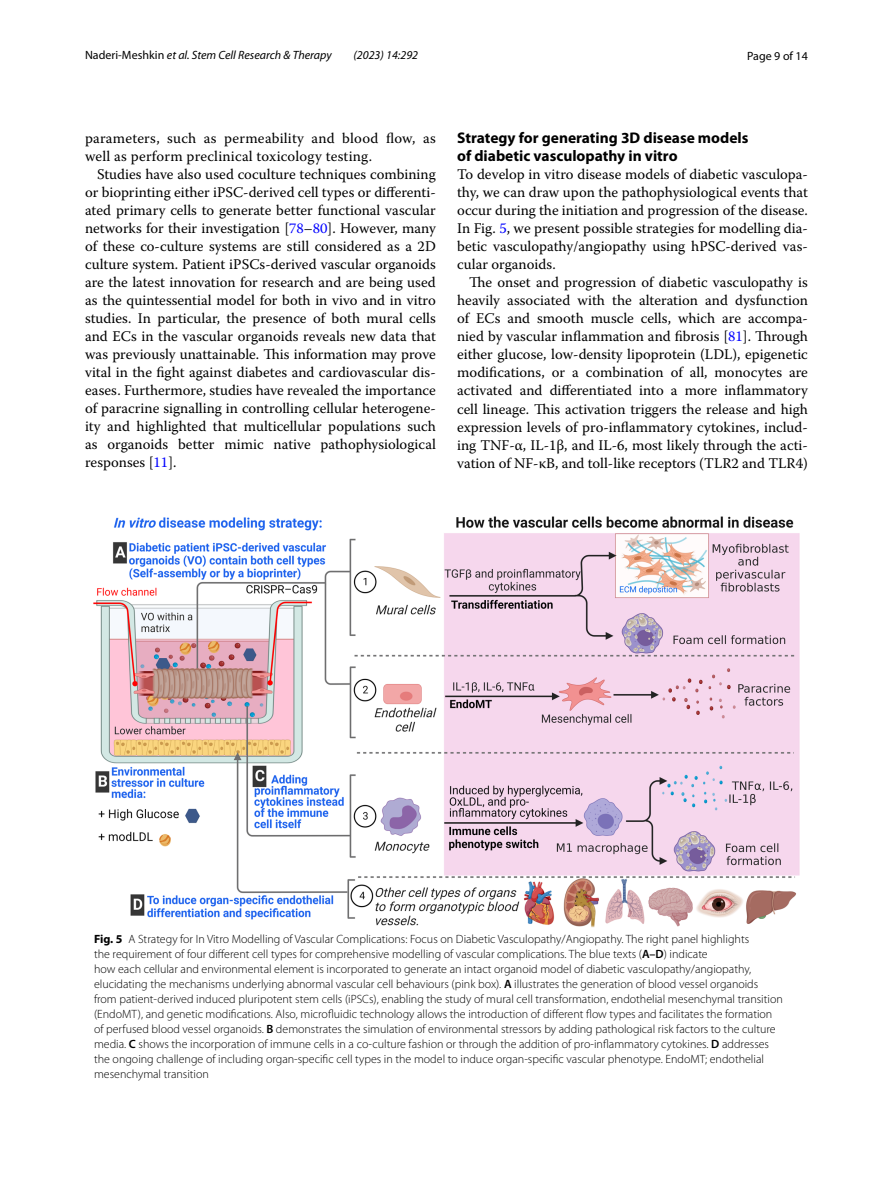
<style>
.page{position:relative;width:893px;height:1187px;background:#fff}
.page>*{position:absolute;margin:0;border:0;box-sizing:border-box;transform-origin:0 0}
.t1{font:700 15.45px/18px "Myriad Pro";color:#000}
.t2{font:14.7px/18px "Warnock Pro";letter-spacing:.005em;color:#000;text-align:justify}
.t3{font:300 12px/15px "Myriad Pro";color:#000}
.t4{font:italic 12px "Myriad Pro";color:#000}
.t5{font:12px "Myriad Pro";color:#000}
.s1{font-style:normal}
.s2{color:#00f}
.s3{font-weight:700}
.s4{font-weight:600}
</style>
<div class="page">
<img style="left:94px;top:516px;width:705px;height:411px">
<p class="t4" style="left:85px;top:48px;width:248px"><span class="s1">Naderi‑Meshkin</span> et al. Stem Cell Research &amp; Therapy</p>
<p class="t4" style="left:353px;top:48px;width:66px">(2023) 14:292</p>
<p class="t5" style="left:747px;top:48px;width:62px">Page 9 of 14</p>
<p class="t2" style="left:85px;top:128px;width:352px">parameters, such as permeability and blood flow, as well as perform preclinical toxicology testing.</p>
<p class="t2" style="left:85px;top:164px;width:352px;text-indent:12px">Studies have also used coculture techniques combining or bioprinting either iPSC-derived cell types or differenti&shy;ated primary cells to generate better functional vascular networks for their investigation [<span class="s2">78</span>–<span class="s2">80</span>]. However, many of these co-culture systems are still considered as a 2D culture system. Patient iPSCs-derived vascular organoids are the latest innovation for research and are being used as the quintessential model for both in vivo and in vitro studies. In particular, the presence of both mural cells and ECs in the vascular organoids reveals new data that was previously unattainable. This information may prove vital in the fight against diabetes and cardiovascular dis&shy;eases. Furthermore, studies have revealed the importance of paracrine signalling in controlling cellular heterogene&shy;ity and highlighted that multicellular populations such as organoids better mimic native pathophysiological responses [<span class="s2">11</span>].</p>
<p class="t1" style="left:457px;top:129px;width:293px">Strategy for generating 3D disease models of diabetic vasculopathy in vitro</p>
<p class="t2" style="left:457px;top:165px;width:352px">To develop in vitro disease models of diabetic vasculopa&shy;thy, we can draw upon the pathophysiological events that occur during the initiation and progression of the disease.<br>In Fig. <span class="s2">5</span>, we present possible strategies for modelling dia&shy;betic vasculopathy/angiopathy using hPSC-derived vas&shy;cular organoids.</p>
<p class="t2" style="left:457px;top:273px;width:352px;text-indent:12px">The onset and progression of diabetic vasculopathy is heavily associated with the alteration and dysfunction of ECs and smooth muscle cells, which are accompa&shy;nied by vascular inflammation and fibrosis [<span class="s2">81</span>]. Through either glucose, low-density lipoprotein (LDL), epigenetic modifications, or a combination of all, monocytes are activated and differentiated into a more inflammatory cell lineage. This activation triggers the release and high expression levels of pro-inflammatory cytokines, includ&shy;ing TNF-α, IL-1β, and IL-6, most likely through the acti&shy;vation of NF-κB, and toll-like receptors (TLR2 and TLR4)</p>
<p class="t3" style="left:94px;top:931px;width:690px"><span class="s3">Fig. 5</span> A Strategy for In Vitro Modelling of Vascular Complications: Focus on Diabetic Vasculopathy/Angiopathy. The right panel highlights<br>the requirement of four different cell types for comprehensive modelling of vascular complications. The blue texts (<span class="s4">A–D</span>) indicate<br>how each cellular and environmental element is incorporated to generate an intact organoid model of diabetic vasculopathy/angiopathy, elucidating the mechanisms underlying abnormal vascular cell behaviours (pink box). <span class="s4">A</span> illustrates the generation of blood vessel organoids from patient-derived induced pluripotent stem cells (iPSCs), enabling the study of mural cell transformation, endothelial mesenchymal transition (EndoMT), and genetic modifications. Also, microfluidic technology allows the introduction of different flow types and facilitates the formation of perfused blood vessel organoids. <span class="s4">B</span> demonstrates the simulation of environmental stressors by adding pathological risk factors to the culture media. <span class="s4">C</span> shows the incorporation of immune cells in a co-culture fashion or through the addition of pro-inflammatory cytokines. <span class="s4">D</span> addresses the ongoing challenge of including organ-specific cell types in the model to induce organ-specific vascular phenotype. EndoMT; endothelial mesenchymal transition</p>
</div>
